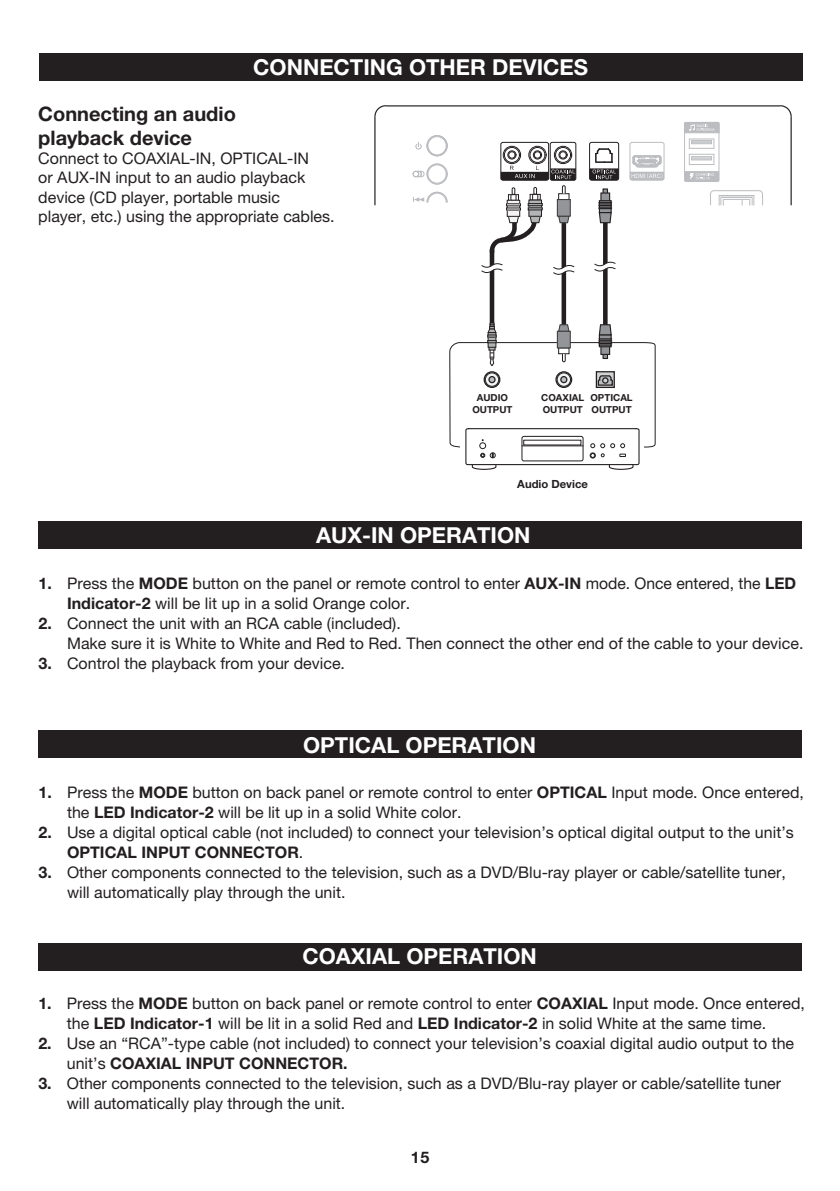
<style>
.page{position:relative;width:840px;height:1191px;background:#fff}
.page>*{position:absolute;margin:0;border:0;box-sizing:border-box;transform-origin:0 0}
.t1{font:700 22px "Helvetica Neue LT Std";color:#fff}
.t2{font:700 20px/24px "Helvetica Neue LT Std";color:#231f20}
.t3{font:16px/20px "Helvetica Neue LT Std";color:#231f20}
.t4{font:700 16px "Helvetica Neue LT Std";color:#231f20}
.t5{font:700 11.2px "Helvetica Neue LT Std";color:#231f20}
.t6{font:700 9.6px/11.6px "Helvetica Neue LT Std";color:#231f20}
.s1{font-weight:700}
</style>
<div class="page">
<div style="left:39px;top:53px;width:763px;height:27px;background:#231f20"></div>
<div style="left:38px;top:522px;width:763px;height:27px;background:#231f20"></div>
<div style="left:38px;top:730px;width:762px;height:27px;background:#231f20"></div>
<div style="left:38px;top:943px;width:763px;height:27px;background:#231f20"></div>
<div style="left:553px;top:146px;width:18px;height:18px;border:1px solid #231f20;border-radius:50%"></div>
<div style="left:555px;top:147px;width:15px;height:16px;border:1px solid #231f20;border-radius:50%"></div>
<div style="left:558px;top:150px;width:9px;height:9px;border:1px solid #231f20;border-radius:50%"></div>
<div style="left:559px;top:151px;width:7px;height:7px;border:1px solid #231f20;border-radius:50%"></div>
<div style="left:528px;top:146px;width:18px;height:18px;border:1px solid #231f20;border-radius:50%"></div>
<div style="left:529px;top:147px;width:16px;height:16px;border:1px solid #231f20;border-radius:50%"></div>
<div style="left:532px;top:150px;width:9px;height:9px;border:1px solid #231f20;border-radius:50%"></div>
<div style="left:533px;top:151px;width:7px;height:7px;border:1px solid #231f20;border-radius:50%"></div>
<div style="left:502px;top:146px;width:18px;height:18px;border:1px solid #231f20;border-radius:50%"></div>
<div style="left:504px;top:147px;width:15px;height:16px;border:1px solid #231f20;border-radius:50%"></div>
<div style="left:507px;top:150px;width:9px;height:9px;border:1px solid #231f20;border-radius:50%"></div>
<div style="left:508px;top:151px;width:7px;height:7px;border:1px solid #231f20;border-radius:50%"></div>
<svg style="left:684px;top:171px;width:35px;height:11px"></svg>
<svg style="left:710px;top:190px;width:53px;height:16px"></svg>
<div style="left:588px;top:142px;width:30px;height:39px;border:1px solid #231f20;border-radius:2px"></div>
<div style="left:549px;top:142px;width:27px;height:39px;border:1px solid #231f20;border-radius:2px"></div>
<div style="left:500px;top:142px;width:48px;height:39px;border:1px solid #231f20;border-radius:2px"></div>
<div style="left:629px;top:142px;width:35px;height:39px;border:1px solid #bcbdc0;border-radius:2px"></div>
<svg style="left:684px;top:121px;width:35px;height:44px"></svg>
<svg style="left:589px;top:148px;width:29px;height:32px"></svg>
<svg style="left:629px;top:155px;width:34px;height:25px"></svg>
<div style="left:426px;top:164px;width:21px;height:20px;border:1px solid #bcbdc0;border-radius:50%"></div>
<svg style="left:415px;top:142px;width:6px;height:7px"></svg>
<svg style="left:412px;top:171px;width:12px;height:6px"></svg>
<svg style="left:413px;top:191px;width:35px;height:12px"></svg>
<div style="left:426px;top:163px;width:21px;height:21px;border:1px solid #bcbdc0;border-radius:50%"></div>
<div style="left:427px;top:165px;width:19px;height:18px;border:1px solid #bcbdc0;border-radius:50%"></div>
<div style="left:426px;top:135px;width:21px;height:21px;border:1px solid #bcbdc0;border-radius:50%"></div>
<div style="left:427px;top:136px;width:19px;height:19px;border:1px solid #bcbdc0;border-radius:50%"></div>
<hr style="left:374px;top:117px;width:1px;height:88px;background:#231f20">
<hr style="left:385px;top:105px;width:394px;height:1px;background:#231f20">
<hr style="left:790px;top:117px;width:1px;height:88px;background:#231f20">
<svg style="left:374px;top:105px;width:13px;height:13px"></svg>
<svg style="left:778px;top:105px;width:13px;height:13px"></svg>
<div style="left:561px;top:220px;width:5px;height:106px;background:#231f20"></div>
<div style="left:602px;top:220px;width:5px;height:106px;background:#231f20"></div>
<svg style="left:594px;top:261px;width:22px;height:11px"></svg>
<svg style="left:602px;top:188px;width:5px;height:4px"></svg>
<div style="left:600px;top:193px;width:9px;height:9px;background:#939598"></div>
<div style="left:600px;top:192px;width:10px;height:11px;border:1px solid #231f20"></div>
<div style="left:598px;top:200px;width:13px;height:13px;border:1px solid #231f20"></div>
<svg style="left:598px;top:202px;width:14px;height:22px"></svg>
<div style="left:489px;top:250px;width:5px;height:73px;background:#231f20"></div>
<svg style="left:481px;top:166px;width:94px;height:109px"></svg>
<svg style="left:449px;top:323px;width:206px;height:147px"></svg>
<h1 class="t1" style="left:253px;top:53px;width:336px">CONNECTING OTHER DEVICES</h1>
<p class="t2" style="left:38px;top:101px;width:199px">Connecting an audio playback device</p>
<p class="t3" style="left:38px;top:149px;width:298px;line-height:19.2px">Connect to COAXIAL-IN, OPTICAL-IN<br>or AUX-IN input to an audio playback device (CD player, portable music<br>player, etc.) using the appropriate cables.</p>
<p class="t6" style="left:472px;top:392px;width:42px;text-align:center">AUDIO<br>OUTPUT</p>
<p class="t6" style="left:541px;top:392px;width:44px">COAXIAL<br>OUTPUT</p>
<p class="t6" style="left:590px;top:392px;width:44px">OPTICAL<br>OUTPUT</p>
<p class="t5" style="left:517px;top:477px;width:72px">Audio Device</p>
<h1 class="t1" style="left:316px;top:522px;width:216px">AUX-IN OPERATION</h1>
<p class="t3" style="left:67px;top:573px;width:730px;text-indent:-29px"><span class="s1">1.</span> Press the <span class="s1">MODE</span> button on the panel or remote control to enter <span class="s1">AUX-IN</span> mode. Once entered, the <span class="s1">LED<br>Indicator-2</span> will be lit up in a solid Orange color.</p>
<p class="t3" style="left:67px;top:613px;width:737px;text-indent:-29px"><span class="s1">2.</span> Connect the unit with an RCA cable (included).<br>Make sure it is White to White and Red to Red. Then connect the other end of the cable to your device.</p>
<p class="t3" style="left:38px;top:653px;width:308px"><span class="s1">3.</span> Control the playback from your device.</p>
<h1 class="t1" style="left:303px;top:731px;width:234px">OPTICAL OPERATION</h1>
<p class="t3" style="left:67px;top:782px;width:738px;text-indent:-28px"><span class="s1">1.</span> Press the <span class="s1">MODE</span> button on back panel or remote control to enter <span class="s1">OPTICAL</span> Input mode. Once entered, the <span class="s1">LED Indicator-2</span> will be lit up in a solid White color.</p>
<p class="t3" style="left:67px;top:822px;width:728px;text-indent:-29px"><span class="s1">2.</span> Use a digital optical cable (not included) to connect your television’s optical digital output to the unit’s<br><span class="s1">OPTICAL INPUT CONNECTOR</span>.</p>
<p class="t3" style="left:67px;top:862px;width:720px;text-indent:-29px"><span class="s1">3.</span> Other components connected to the television, such as a DVD/Blu-ray player or cable/satellite tuner, will automatically play through the unit.</p>
<h1 class="t1" style="left:302px;top:942px;width:236px">COAXIAL OPERATION</h1>
<p class="t3" style="left:67px;top:993px;width:739px;text-indent:-28px"><span class="s1">1.</span> Press the <span class="s1">MODE</span> button on back panel or remote control to enter <span class="s1">COAXIAL</span> Input mode. Once entered, the <span class="s1">LED Indicator-1</span> will be lit in a solid Red and <span class="s1">LED Indicator-2</span> in solid White at the same time.</p>
<p class="t3" style="left:67px;top:1033px;width:728px;text-indent:-28px"><span class="s1">2.</span> Use an “RCA”-type cable (not included) to connect your television’s coaxial digital audio output to the unit’s <span class="s1">COAXIAL INPUT CONNECTOR.</span></p>
<p class="t3" style="left:67px;top:1073px;width:715px;text-indent:-28px"><span class="s1">3.</span> Other components connected to the television, such as a DVD/Blu-ray player or cable/satellite tuner will automatically play through the unit.</p>
<p class="t4" style="left:410px;top:1147px;width:20px">15</p>
</div>
